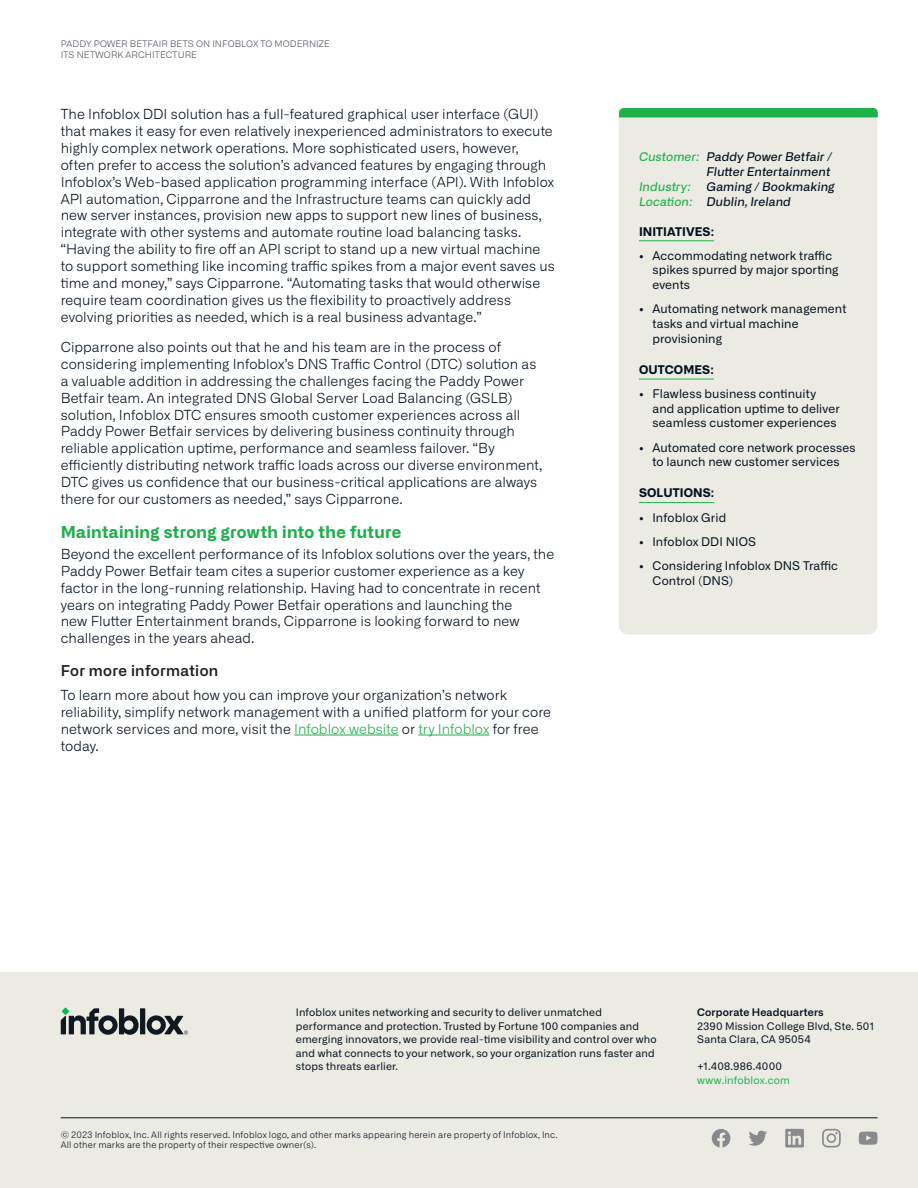
<style>
.page{position:relative;width:918px;height:1188px;background:#fff}
.page>*{position:absolute;margin:0;border:0;box-sizing:border-box;transform-origin:0 0}
.Heading_Level_1{font:700 16.5px "Alliance No.2";letter-spacing:.02em;color:#1eb14b}
.Heading_level_2{font:600 15px "Alliance No.2";letter-spacing:.025em;color:#231f20}
.Body_text{font:300 13.8px/16.8px "Alliance No.1";letter-spacing:.005em;color:#030f1e}
.t1{font:12px/14.7px "Alliance No.1";letter-spacing:.01em;color:#030f1e}
.t2{font:italic 500 12px/15px "Alliance No.2";letter-spacing:.01em;color:#030f1e}
.Side-bar_Section{font:700 12px "Alliance No.2";letter-spacing:.01em;color:#030f1e}
.t3{font:italic 500 12px "Alliance No.2";letter-spacing:.01em;color:#1eb14b}
.t4{font:10.5px/13.5px "Alliance No.1";letter-spacing:.015em;color:#030f1e}
.t5{font:600 10.5px "Alliance No.1";letter-spacing:.015em;color:#030f1e}
.t6{font:10.5px "Alliance No.1";letter-spacing:.015em;color:#1eb14b}
.t7{font:300 9px/9.8px "Alliance No.1";letter-spacing:.02em;color:#030f1e}
.t8{font:300 9px/10.5px "Alliance No.1";letter-spacing:.015em;color:#4d515e}
.s1{color:#1eb14b}
</style>
<div class="page">
<div style="left:0;top:972px;width:918px;height:216px;background:#ebebe4"></div>
<div style="left:140px;top:1008px;width:5px;height:26px;background:#101820"></div>
<svg style="left:147px;top:1015px;width:41px;height:20px"></svg>
<svg style="left:61px;top:1008px;width:78px;height:27px"></svg>
<svg style="left:822px;top:1129px;width:19px;height:18px"></svg>
<svg style="left:859px;top:1132px;width:19px;height:13px"></svg>
<svg style="left:749px;top:1131px;width:18px;height:15px"></svg>
<svg style="left:785px;top:1129px;width:19px;height:19px"></svg>
<svg style="left:712px;top:1129px;width:18px;height:18px"></svg>
<hr style="left:61px;top:1118px;width:817px;height:1px;background:#030f1e">
<div style="left:619px;top:117px;width:259px;height:517px;background:#ebebe4"></div>
<hr style="left:639px;top:240px;width:75px;height:1px;background:#1eb14b">
<hr style="left:639px;top:379px;width:75px;height:1px;background:#1eb14b">
<hr style="left:639px;top:502px;width:75px;height:1px;background:#1eb14b">
<div style="left:619px;top:108px;width:259px;height:9px;background:#1eb14b"></div>
<hr style="left:294px;top:735px;width:105px;height:1px;background:#1eb14b">
<hr style="left:418px;top:735px;width:71px;height:1px;background:#1eb14b">
<p class="t8" style="left:61px;top:39px;width:271px">PADDY POWER BETFAIR BETS ON INFOBLOX TO MODERNIZE<br>ITS NETWORK ARCHITECTURE</p>
<p class="Body_text" style="left:61px;top:106px;width:495px">The Infoblox DDI solution has a full-featured graphical user interface (GUI) that makes it easy for even relatively inexperienced administrators to execute highly complex network operations. More sophisticated users, however, often prefer to access the solution’s advanced features by engaging through Infoblox’s Web-based application programming interface (API). With Infoblox API automation, Cipparrone and the Infrastructure teams can quickly add new server instances, provision new apps to support new lines of business, integrate with other systems and automate routine load balancing tasks. “Having the ability to fire off an API script to stand up a new virtual machine to support something like incoming traffic spikes from a major event saves us time and money,” says Cipparrone. “Automating tasks that would otherwise require team coordination gives us the flexibility to proactively address evolving priorities as needed, which is a real business advantage.”</p>
<p class="Body_text" style="left:61px;top:339px;width:483px">Cipparrone also points out that he and his team are in the process of considering implementing Infoblox’s DNS Traffic Control (DTC) solution as a valuable addition in addressing the challenges facing the Paddy Power Betfair team. An integrated DNS Global Server Load Balancing (GSLB) solution, Infoblox DTC ensures smooth customer experiences across all Paddy Power Betfair services by delivering business continuity through reliable application uptime, performance and seamless failover. “By efficiently distributing network traffic loads across our diverse environment, DTC gives us confidence that our business-critical applications are always there for our customers as needed,” says Cipparrone.</p>
<p class="Heading_Level_1" style="left:61px;top:521px;width:342px">Maintaining strong growth into the future</p>
<p class="Body_text" style="left:61px;top:546px;width:495px">Beyond the excellent performance of its Infoblox solutions over the years, the Paddy Power Betfair team cites a superior customer experience as a key factor in the long-running relationship. Having had to concentrate in recent years on integrating Paddy Power Betfair operations and launching the<br>new Flutter Entertainment brands, Cipparrone is looking forward to new challenges in the years ahead.</p>
<p class="Heading_level_2" style="left:61px;top:661px;width:159px">For more information</p>
<p class="Body_text" style="left:61px;top:687px;width:492px">To learn more about how you can improve your organization’s network reliability, simplify network management with a unified platform for your core network services and more, visit the <span class="s1">Infoblox website</span> or <span class="s1">try Infoblox</span> for free today.</p>
<p class="t2" style="left:639px;top:149px;width:194px"><span class="s1">Customer:</span> Paddy Power Betfair /</p>
<p class="t2" style="left:706px;top:164px;width:125px">Flutter Entertainment</p>
<p class="t3" style="left:639px;top:179px;width:53px">Industry:</p>
<p class="t2" style="left:639px;top:179px;width:197px;text-indent:68px">Gaming / Bookmaking<br><span class="s1">Location:</span> Dublin, Ireland</p>
<p class="Side-bar_Section" style="left:639px;top:223px;width:77px">INITIATIVES:</p>
<p class="t1" style="left:652px;top:248px;width:188px;text-indent:-14px">• Accommodating network traffic spikes spurred by major sporting events</p>
<p class="t1" style="left:652px;top:302px;width:195px;text-indent:-14px">• Automating network management tasks and virtual machine provisioning</p>
<p class="Side-bar_Section" style="left:639px;top:361px;width:76px">OUTCOMES:</p>
<p class="t1" style="left:652px;top:386px;width:189px;text-indent:-14px">• Flawless business continuity and application uptime to deliver seamless customer experiences</p>
<p class="t1" style="left:639px;top:440px;width:218px;text-align:center">• Automated core network processes to launch new customer services</p>
<p class="Side-bar_Section" style="left:639px;top:485px;width:77px">SOLUTIONS:</p>
<p class="t1" style="left:639px;top:510px;width:89px">• Infoblox Grid</p>
<p class="t1" style="left:639px;top:534px;width:119px">• Infoblox DDI NIOS</p>
<p class="t1" style="left:652px;top:558px;width:187px;text-indent:-14px">• Considering Infoblox DNS Traffic<br>Control (DNS)</p>
<p class="t4" style="left:296px;top:1006px;width:362px">Infoblox unites networking and security to deliver unmatched performance and protection. Trusted by Fortune 100 companies and emerging innovators, we provide real-time visibility and control over who and what connects to your network, so your organization runs faster and stops threats earlier.</p>
<p class="t5" style="left:697px;top:1006px;width:128px">Corporate Headquarters</p>
<p class="t4" style="left:697px;top:1019px;width:179px">2390 Mission College Blvd, Ste. 501<br>Santa Clara, CA 95054</p>
<p class="t4" style="left:697px;top:1059px;width:86px">+1.408.986.4000</p>
<p class="t6" style="left:697px;top:1073px;width:94px">www.infoblox.com</p>
<p class="t7" style="left:61px;top:1130px;width:499px">© 2023 Infoblox, Inc. All rights reserved. Infoblox logo, and other marks appearing herein are property of Infoblox, Inc.<br>All other marks are the property of their respective owner(s).</p>
</div>
